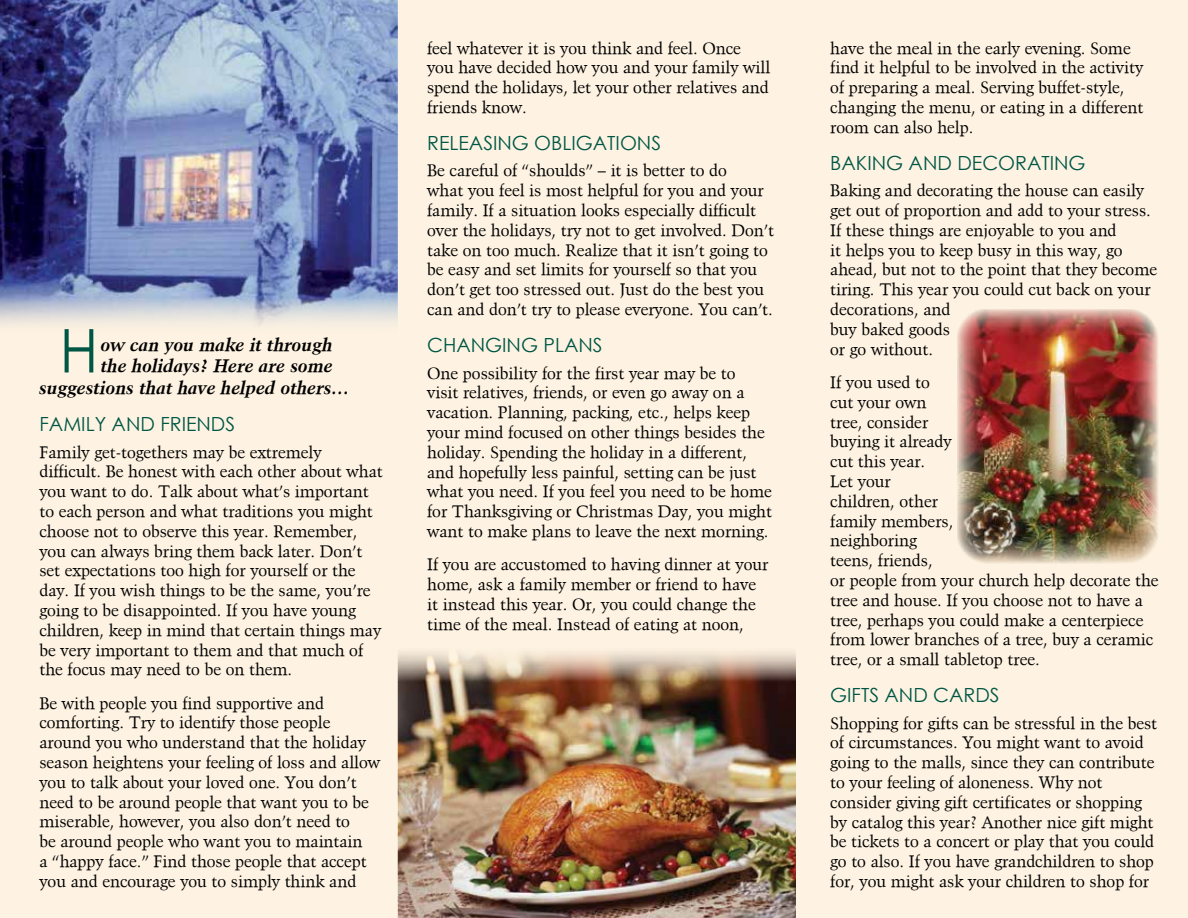
<style>
.page{position:relative;width:1188px;height:918px;background:#fef3e2}
.page>*{position:absolute;margin:0;border:0;box-sizing:border-box;transform-origin:0 0}
.t1{font:60.3px "Century Gothic";color:#005645;scale:.93 1}
.t2{font:19.5px "Century Gothic";color:#005645}
.t3{font:italic 700 18px "Crystal";color:#000}
.t4{font:16.5px/19.8px "Crystal";color:#000}
</style>
<div class="page">
<img style="left:398px;top:652px;width:398px;height:266px">
<img style="left:957px;top:309px;width:201px;height:254px">
<img style="left:0;top:0;width:397px;height:326px">
<h1 class="t1" style="left:60px;top:309px;width:43px">H</h1>
<p class="t3" style="left:101px;top:334px;width:233px">ow can you make it through</p>
<p class="t3" style="left:101px;top:355px;width:233px">the holidays? Here are some</p>
<p class="t3" style="left:39px;top:377px;width:312px">suggestions that have helped others…</p>
<p class="t2" style="left:39px;top:410px;width:197px">FAMILY AND FRIENDS</p>
<p class="t4" style="left:39px;top:442px;width:345px">Family get-togethers may be extremely difficult. Be honest with each other about what you want to do. Talk about what’s important to each person and what traditions you might choose not to observe this year. Remember, you can always bring them back later. Don’t set expectations too high for yourself or the day. If you wish things to be the same, you’re going to be disappointed. If you have young children, keep in mind that certain things may be very important to them and that much of the focus may need to be on them.</p>
<p class="t4" style="left:39px;top:693px;width:342px">Be with people you find supportive and comforting. Try to identify those people around you who understand that the holiday season heightens your feeling of loss and allow you to talk about your loved one. You don’t need to be around people that want you to be miserable, however, you also don’t need to<br>be around people who want you to maintain<br>a “happy face.” Find those people that accept you and encourage you to simply think and</p>
<p class="t4" style="left:427px;top:38px;width:345px">feel whatever it is you think and feel. Once you have decided how you and your family will spend the holidays, let your other relatives and friends know.</p>
<p class="t2" style="left:427px;top:129px;width:235px">RELEASING OBLIGATIONS</p>
<p class="t4" style="left:427px;top:161px;width:348px">Be careful of “shoulds” – it is better to do<br>what you feel is most helpful for you and your family. If a situation looks especially difficult over the holidays, try not to get involved. Don’t take on too much. Realize that it isn’t going to be easy and set limits for yourself so that you don’t get too stressed out. Just do the best you can and don’t try to please everyone. You can’t.</p>
<p class="t2" style="left:427px;top:331px;width:177px">CHANGING PLANS</p>
<p class="t4" style="left:427px;top:363px;width:346px">One possibility for the first year may be to<br>visit relatives, friends, or even go away on a vacation. Planning, packing, etc., helps keep your mind focused on other things besides the holiday. Spending the holiday in a different, and hopefully less painful, setting can be just what you need. If you feel you need to be home for Thanksgiving or Christmas Day, you might want to make plans to leave the next morning.</p>
<p class="t4" style="left:427px;top:554px;width:343px">If you are accustomed to having dinner at your home, ask a family member or friend to have it instead this year. Or, you could change the time of the meal. Instead of eating at noon,</p>
<p class="t4" style="left:830px;top:38px;width:314px">have the meal in the early evening. Some find it helpful to be involved in the activity of preparing a meal. Serving buffet-style, changing the menu, or eating in a different room can also help.</p>
<p class="t2" style="left:830px;top:149px;width:257px">BAKING AND DECORATING</p>
<p class="t4" style="left:830px;top:180px;width:328px">Baking and decorating the house can easily get out of proportion and add to your stress.<br>If these things are enjoyable to you and<br>it helps you to keep busy in this way, go ahead, but not to the point that they become tiring. This year you could cut back on your decorations, and<br>buy baked goods<br>or go without.</p>
<p class="t4" style="left:830px;top:372px;width:330px">If you used to<br>cut your own<br>tree, consider<br>buying it already<br>cut this year.<br>Let your<br>children, other<br>family members,<br>neighboring<br>teens, friends,<br>or people from your church help decorate the tree and house. If you choose not to have a tree, perhaps you could make a centerpiece from lower branches of a tree, buy a ceramic tree, or a small tabletop tree.</p>
<p class="t2" style="left:830px;top:681px;width:171px">GIFTS AND CARDS</p>
<p class="t4" style="left:830px;top:713px;width:328px">Shopping for gifts can be stressful in the best of circumstances. You might want to avoid going to the malls, since they can contribute to your feeling of aloneness. Why not consider giving gift certificates or shopping by catalog this year? Another nice gift might be tickets to a concert or play that you could go to also. If you have grandchildren to shop for, you might ask your children to shop for</p>
</div>
